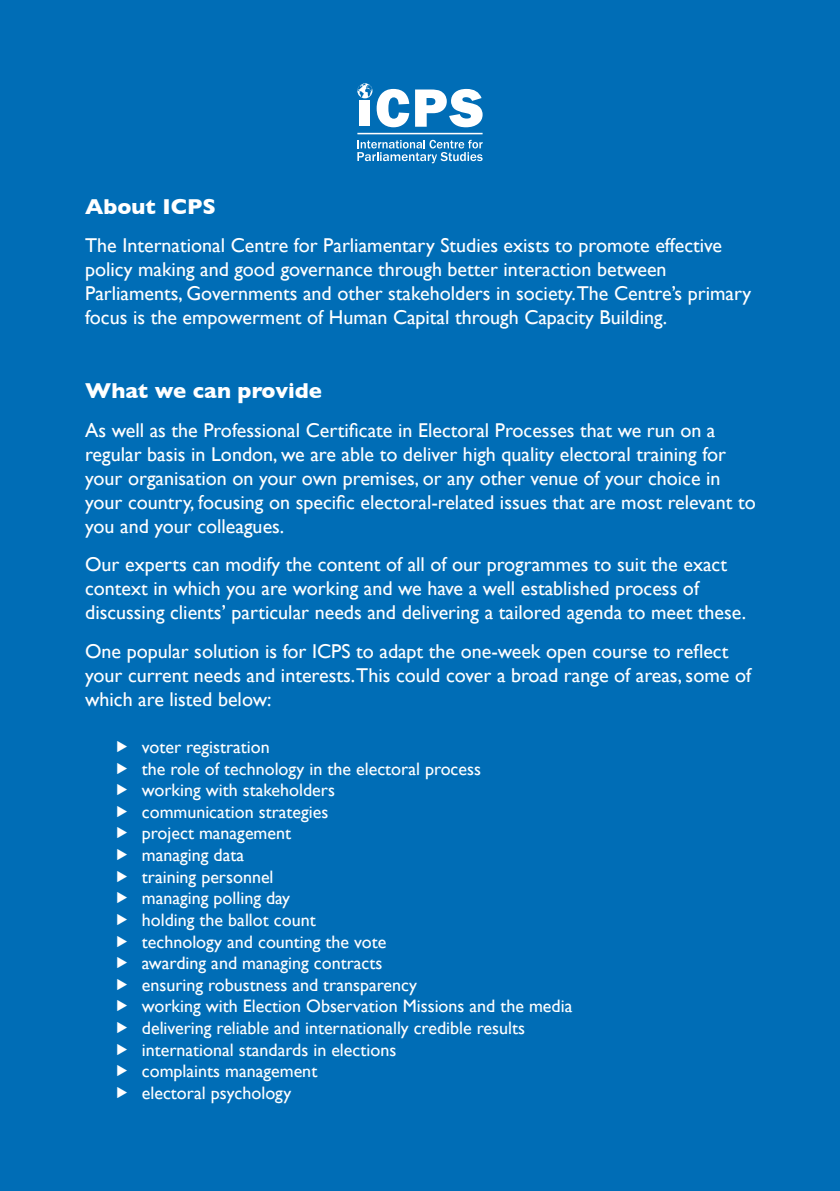
<style>
.page{position:relative;width:840px;height:1191px;background:#fff}
.page>*{position:absolute;margin:0;border:0;box-sizing:border-box;transform-origin:0 0}
.t1{font:700 22px "Gill Sans";color:#fff}
.t2{font:20px/24px "Gill Sans";color:#fff}
.t3{font:18px/21.6px "Gill Sans";color:#fff}
</style>
<div class="page">
<div style="left:0;top:0;width:839px;height:1191px;background:#006db6"></div>
<svg style="left:415px;top:89px;width:67px;height:38px"></svg>
<svg style="left:357px;top:83px;width:52px;height:44px"></svg>
<hr style="left:358px;top:133px;width:123px;height:1px;background:#fff">
<svg style="left:357px;top:140px;width:125px;height:23px"></svg>
<p class="t1" style="left:85px;top:193px;width:132px">About ICPS</p>
<p class="t2" style="left:85px;top:233px;width:667px">The International Centre for Parliamentary Studies exists to promote effective policy making and good governance through better interaction between Parliaments, Governments and other stakeholders in society.The Centre’s primary focus is the empowerment of Human Capital through Capacity Building.</p>
<p class="t1" style="left:85px;top:378px;width:238px">What we can provide</p>
<p class="t2" style="left:85px;top:418px;width:671px">As well as the Professional Certificate in Electoral Processes that we run on a regular basis in London, we are able to deliver high quality electoral training for your organisation on your own premises, or any other venue of your choice in your country, focusing on specific electoral-related issues that are most relevant to you and your colleagues.</p>
<p class="t2" style="left:85px;top:552px;width:662px">Our experts can modify the content of all of our programmes to suit the exact context in which you are working and we have a well established process of discussing clients’ particular needs and delivering a tailored agenda to meet these.</p>
<p class="t2" style="left:85px;top:639px;width:667px">One popular solution is for ICPS to adapt the one-week open course to reflect your current needs and interests.This could cover a broad range of areas, some of which are listed below:</p>
<p class="t3" style="left:142px;top:736px;width:432px">voter registration<br>the role of technology in the electoral process<br>working with stakeholders<br>communication strategies<br>project management<br>managing data<br>training personnel<br>managing polling day<br>holding the ballot count<br>technology and counting the vote<br>awarding and managing contracts<br>ensuring robustness and transparency<br>working with Election Observation Missions and the media delivering reliable and internationally credible results international standards in elections<br>complaints management<br>electoral psychology</p>
</div>
